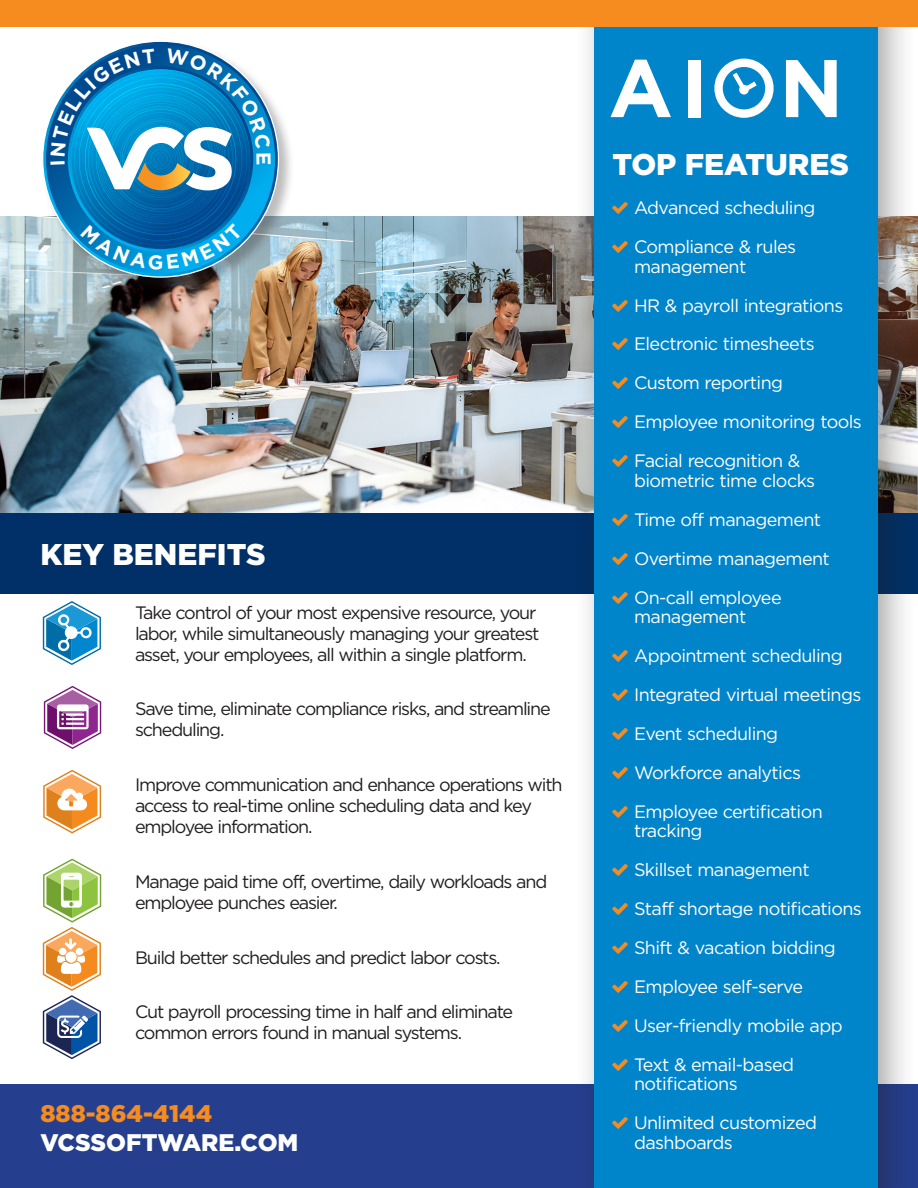
<style>
.page{position:relative;width:918px;height:1188px;background:#fff}
.page>*{position:absolute;margin:0;border:0;box-sizing:border-box;transform-origin:0 0}
.t1{font:900 30px "Gotham";color:#fff}
.t2{font:900 24px "Gotham";color:#fff}
.t3{font:900 24px "Gotham";color:#f68b1f}
.t4{font:18px/19.5px "Gotham";letter-spacing:-.035em;color:#fff}
.t5{font:18px/21px "Gotham";letter-spacing:-.065em;color:#231f20}
</style>
<div class="page">
<div style="left:0;top:1084px;width:918px;height:104px;background:#253f8e"></div>
<div style="left:0;top:513px;width:918px;height:81px;background:#003067"></div>
<img style="left:0;top:216px;width:918px;height:297px">
<div style="left:573px;top:0;width:344px;height:1188px;background:#231f20;opacity:.4"></div>
<div style="left:594px;top:0;width:284px;height:1188px;background:#0084ca"></div>
<div style="left:0;top:0;width:918px;height:27px;background:#f68b1f"></div>
<svg style="left:611px;top:60px;width:60px;height:57px"></svg>
<div style="left:688px;top:60px;width:12px;height:57px;background:#fff"></div>
<svg style="left:786px;top:60px;width:51px;height:57px"></svg>
<svg style="left:714px;top:59px;width:60px;height:59px"></svg>
<svg style="left:43px;top:601px;width:58px;height:64px"></svg>
<svg style="left:43px;top:859px;width:58px;height:200px"></svg>
<div style="left:41px;top:39px;width:254px;height:255px;background:#231f20;opacity:.3"></div>
<svg style="left:42px;top:41px;width:237px;height:237px"></svg>
<svg style="left:43px;top:770px;width:58px;height:64px"></svg>
<svg style="left:44px;top:686px;width:57px;height:63px"></svg>
<svg style="left:51px;top:48px;width:220px;height:222px;background:#3894c3"></svg>
<p class="t1" style="left:40px;top:537px;width:227px">KEY BENEFITS</p>
<p class="t5" style="left:135px;top:601px;width:406px">Take control of your most expensive resource, your labor, while simultaneously managing your greatest asset, your employees, all within a single platform.</p>
<p class="t5" style="left:135px;top:698px;width:417px">Save time, eliminate compliance risks, and streamline scheduling.</p>
<p class="t5" style="left:135px;top:774px;width:429px">Improve communication and enhance operations with access to real-time online scheduling data and key employee information.</p>
<p class="t5" style="left:135px;top:871px;width:414px">Manage paid time off, overtime, daily workloads and employee punches easier.</p>
<p class="t5" style="left:135px;top:946px;width:367px">Build better schedules and predict labor costs.</p>
<p class="t5" style="left:135px;top:1001px;width:380px">Cut payroll processing time in half and eliminate common errors found in manual systems.</p>
<p class="t3" style="left:40px;top:1100px;width:173px">888-864-4144</p>
<p class="t2" style="left:40px;top:1128px;width:259px">VCSSOFTWARE.COM</p>
<p class="t1" style="left:613px;top:147px;width:238px">TOP FEATURES</p>
<p class="t4" style="left:634px;top:198px;width:183px">Advanced scheduling</p>
<p class="t4" style="left:634px;top:237px;width:164px">Compliance &amp; rules management</p>
<p class="t4" style="left:634px;top:295px;width:211px">HR &amp; payroll integrations</p>
<p class="t4" style="left:634px;top:334px;width:182px">Electronic timesheets</p>
<p class="t4" style="left:634px;top:373px;width:151px">Custom reporting</p>
<p class="t4" style="left:634px;top:412px;width:229px">Employee monitoring tools</p>
<p class="t4" style="left:634px;top:451px;width:183px">Facial recognition &amp; biometric time clocks</p>
<p class="t4" style="left:634px;top:509px;width:189px">Time off management</p>
<p class="t4" style="left:634px;top:548px;width:197px">Overtime management</p>
<p class="t4" style="left:634px;top:587px;width:149px">On-call employee management</p>
<p class="t4" style="left:634px;top:646px;width:210px">Appointment scheduling</p>
<p class="t4" style="left:634px;top:685px;width:229px">Integrated virtual meetings</p>
<p class="t4" style="left:634px;top:724px;width:146px">Event scheduling</p>
<p class="t4" style="left:634px;top:762px;width:169px">Workforce analytics</p>
<p class="t4" style="left:634px;top:801px;width:190px">Employee certification tracking</p>
<p class="t4" style="left:634px;top:860px;width:177px">Skillset management</p>
<p class="t4" style="left:634px;top:899px;width:229px">Staff shortage notifications</p>
<p class="t4" style="left:634px;top:938px;width:203px">Shift &amp; vacation bidding</p>
<p class="t4" style="left:634px;top:977px;width:171px">Employee self-serve</p>
<p class="t4" style="left:634px;top:1016px;width:210px">User-friendly mobile app</p>
<p class="t4" style="left:634px;top:1055px;width:162px">Text &amp; email-based notifications</p>
<p class="t4" style="left:634px;top:1113px;width:184px">Unlimited customized dashboards</p>
</div>
